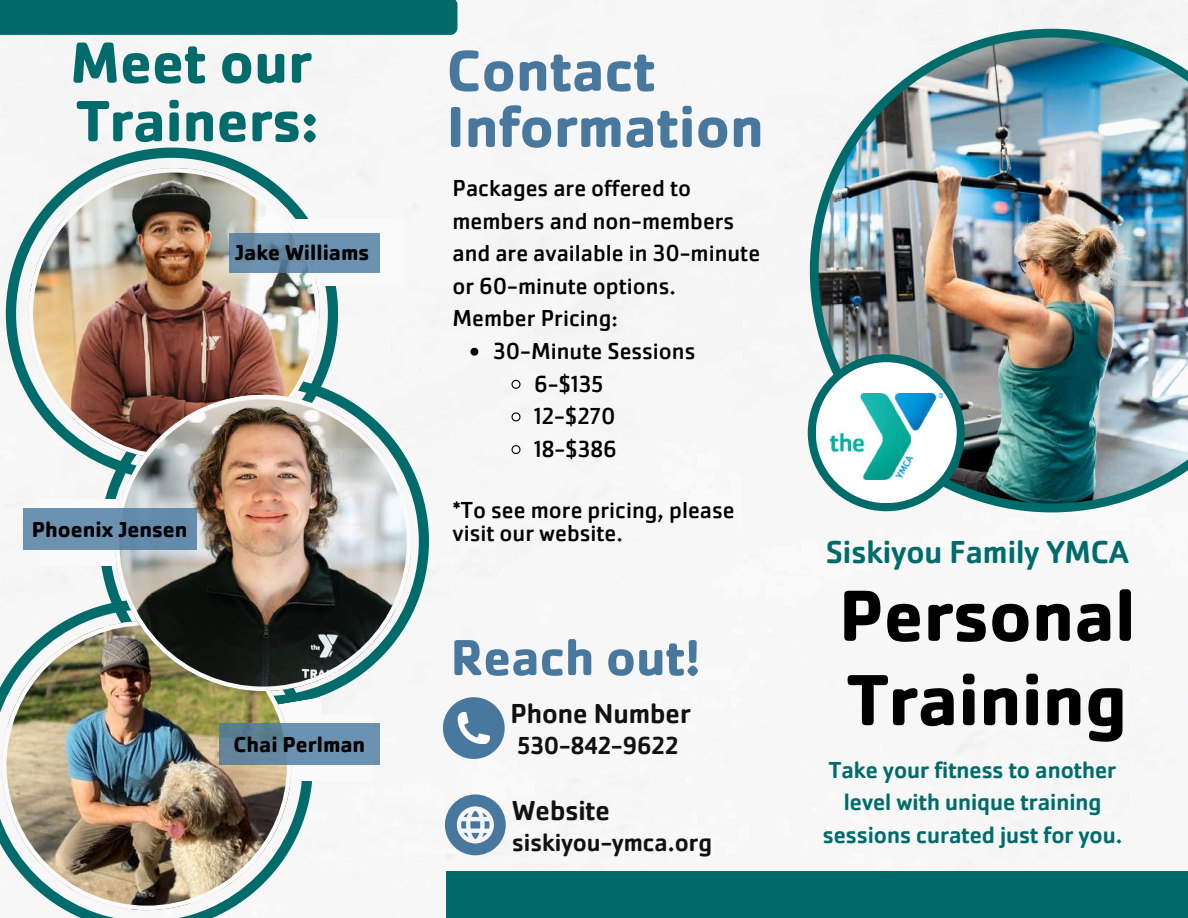
<style>
.page{position:relative;width:1188px;height:918px;background:#fff}
.page>*{position:absolute;margin:0;border:0;box-sizing:border-box;transform-origin:0 0}
.t1{font:700 75px/84.3px "Cachet Pro";color:#000}
.t2{font:700 60.3px/58.5px "Cachet Pro";color:#006b6b}
.t3{font:700 60px/56.2px "Cachet Pro";color:#49789f}
.t4{font:700 52.5px "Cachet Pro";color:#49789f}
.t5{font:500 33px "Cachet Pro";color:#006b6b}
.t6{font:500 28.5px "Cachet Pro";color:#111}
.t7{font:500 25.5px "Cachet Pro";color:#111}
.t8{font:24px/23.7px "Cachet Pro";color:#000}
.t9{font:500 24px/32.7px "Cachet Pro";color:#006b6b;text-align:center}
.t10{font:700 22.5px "Cachet Pro";color:#000}
</style>
<div class="page">
<img style="left:0;top:0;width:1187px;height:918px">
<img style="left:810px;top:29px;width:378px;height:483px">
<div style="left:0;top:0;width:457px;height:35px;background:#006b6b"></div>
<div style="left:447px;top:871px;width:741px;height:47px;background:#006b6b"></div>
<div style="left:808px;top:354px;width:157px;height:157px;background:#006b6b;border-radius:50%"></div>
<div style="left:816px;top:362px;width:141px;height:141px;background:#fff;border-radius:50%"></div>
<img style="left:830px;top:394px;width:113px;height:85px">
<svg style="left:443px;top:697px;width:61px;height:61px"></svg>
<svg style="left:445px;top:794px;width:61px;height:61px"></svg>
<svg style="left:0;top:599px;width:312px;height:319px"></svg>
<svg style="left:100px;top:377px;width:329px;height:329px"></svg>
<svg style="left:6px;top:148px;width:332px;height:331px;fill:#f5f5f5"></svg>
<div style="left:285px;top:219px;width:118px;height:67px;background:#fafafa"></div>
<img style="left:29px;top:168px;width:291px;height:291px">
<svg style="left:291px;top:697px;width:40px;height:17px"></svg>
<div style="left:254px;top:714px;width:119px;height:66px;background:#fafafa"></div>
<img style="left:2px;top:621px;width:289px;height:289px">
<div style="left:40px;top:499px;width:119px;height:66px;background:#fafafa"></div>
<img style="left:115px;top:395px;width:296px;height:296px">
<svg style="left:229px;top:233px;width:151px;height:39px;background:#688dab"></svg>
<div style="left:23px;top:508px;width:174px;height:42px;background:#6b91b0"></div>
<svg style="left:219px;top:723px;width:161px;height:42px;background:#668ba6"></svg>
<svg style="left:470px;top:348px;width:8px;height:8px"></svg>
<svg style="left:511px;top:379px;width:10px;height:11px"></svg>
<svg style="left:511px;top:412px;width:10px;height:10px"></svg>
<svg style="left:511px;top:444px;width:10px;height:11px"></svg>
<h2 class="t2" style="left:70px;top:33px;width:250px">Meet our<br>Trainers:</h2>
<p class="t10" style="left:235px;top:238px;width:136px">Jake Williams</p>
<p class="t10" style="left:32px;top:516px;width:157px">Phoenix Jensen</p>
<p class="t10" style="left:233px;top:730px;width:133px">Chai Perlman</p>
<h3 class="t3" style="left:447px;top:42px;width:319px">Contact<br>Information</h3>
<p class="t8" style="left:452px;top:176px;width:240px">Packages are offered to</p>
<p class="t8" style="left:452px;top:209px;width:283px">members and non-members</p>
<p class="t8" style="left:452px;top:241px;width:309px">and are available in 30-minute</p>
<p class="t8" style="left:452px;top:274px;width:225px">or 60-minute options.</p>
<p class="t8" style="left:452px;top:306px;width:167px">Member Pricing:</p>
<p class="t8" style="left:493px;top:339px;width:204px">30-Minute Sessions</p>
<p class="t8" style="left:534px;top:372px;width:71px">6-$135</p>
<p class="t8" style="left:534px;top:404px;width:83px">12-$270</p>
<p class="t8" style="left:534px;top:437px;width:84px">18-$386</p>
<p class="t8" style="left:452px;top:498px;width:284px">*To see more pricing, please visit our website.</p>
<h3 class="t4" style="left:451px;top:624px;width:251px">Reach out!</h3>
<p class="t6" style="left:510px;top:695px;width:182px">Phone Number</p>
<p class="t7" style="left:517px;top:730px;width:163px">530-842-9622</p>
<p class="t6" style="left:512px;top:792px;width:99px">Website</p>
<p class="t7" style="left:512px;top:827px;width:201px">siskiyou-ymca.org</p>
<h3 class="t5" style="left:826px;top:531px;width:305px">Siskiyou Family YMCA</h3>
<h1 class="t1" style="left:839px;top:573px;width:298px">Personal<br>Training</h1>
<p class="t9" style="left:823px;top:753px;width:301px">Take your fitness to another level with unique training sessions curated just for you.</p>
</div>
